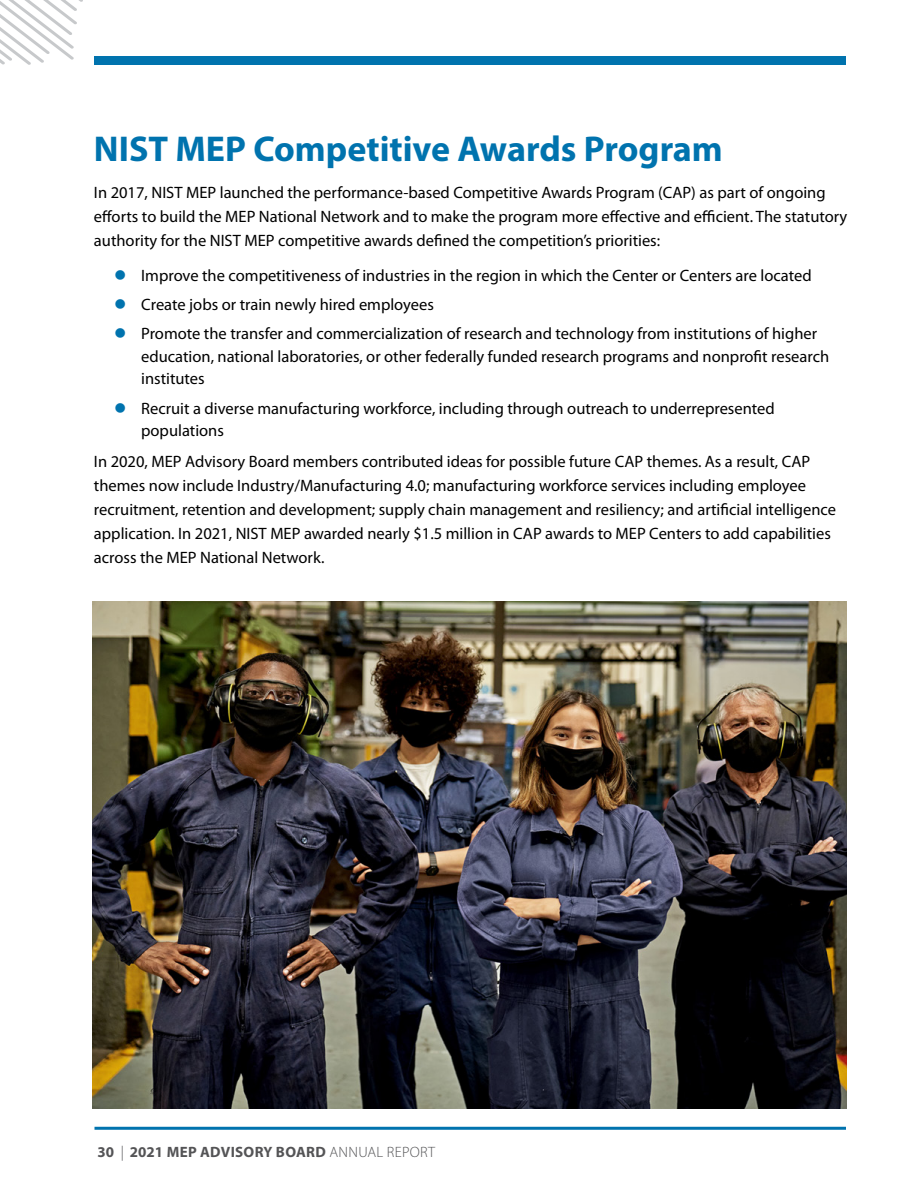
<style>
.page{position:relative;width:918px;height:1188px;background:#fff}
.page>*{position:absolute;margin:0;border:0;box-sizing:border-box;transform-origin:0 0}
._1__Header{font:700 36px "Myriad Pro";color:#0073ae}
._3__Body_11_pt{font:16.5px/24px "Myriad Pro";color:#000}
.t1{font:700 15px "Myriad Pro";letter-spacing:.02em;color:#545456}
.s1{font-weight:300}
</style>
<div class="page">
<hr style="left:94px;top:1127px;width:752px;height:3px;background:#0073ae">
<div style="left:94px;top:56px;width:752px;height:9px;background:#0073ae"></div>
<svg style="left:0;top:0;width:83px;height:65px"></svg>
<img style="left:93px;top:602px;width:753px;height:506px">
<p class="_1__Header" style="left:94px;top:125px;width:630px">NIST MEP Competitive Awards Program</p>
<p class="_3__Body_11_pt" style="left:94px;top:181px;width:755px">In 2017, NIST MEP launched the performance-based Competitive Awards Program (CAP) as part of ongoing efforts to build the MEP National Network and to make the program more effective and efficient. The statutory authority for the NIST MEP competitive awards defined the competition’s priorities:</p>
<p class="_3__Body_11_pt" style="left:141px;top:264px;width:672px">Improve the competitiveness of industries in the region in which the Center or Centers are located</p>
<p class="_3__Body_11_pt" style="left:141px;top:293px;width:294px">Create jobs or train newly hired employees</p>
<p class="_3__Body_11_pt" style="left:141px;top:323px;width:690px;line-height:22.5px">Promote the transfer and commercialization of research and technology from institutions of higher education, national laboratories, or other federally funded research programs and nonprofit research institutes</p>
<p class="_3__Body_11_pt" style="left:141px;top:397px;width:635px;line-height:22.5px">Recruit a diverse manufacturing workforce, including through outreach to underrepresented populations</p>
<p class="_3__Body_11_pt" style="left:94px;top:450px;width:744px">In 2020, MEP Advisory Board members contributed ideas for possible future CAP themes. As a result, CAP themes now include Industry/Manufacturing 4.0; manufacturing workforce services including employee recruitment, retention and development; supply chain management and resiliency; and artificial intelligence application. In 2021, NIST MEP awarded nearly $1.5 million in CAP awards to MEP Centers to add capabilities across the MEP National Network.</p>
<p class="t1" style="left:98px;top:1142px;width:339px">30 <span class="s1">|</span> 2021 MEP ADVISORY BOARD <span class="s1">ANNUAL REPORT</span></p>
</div>
